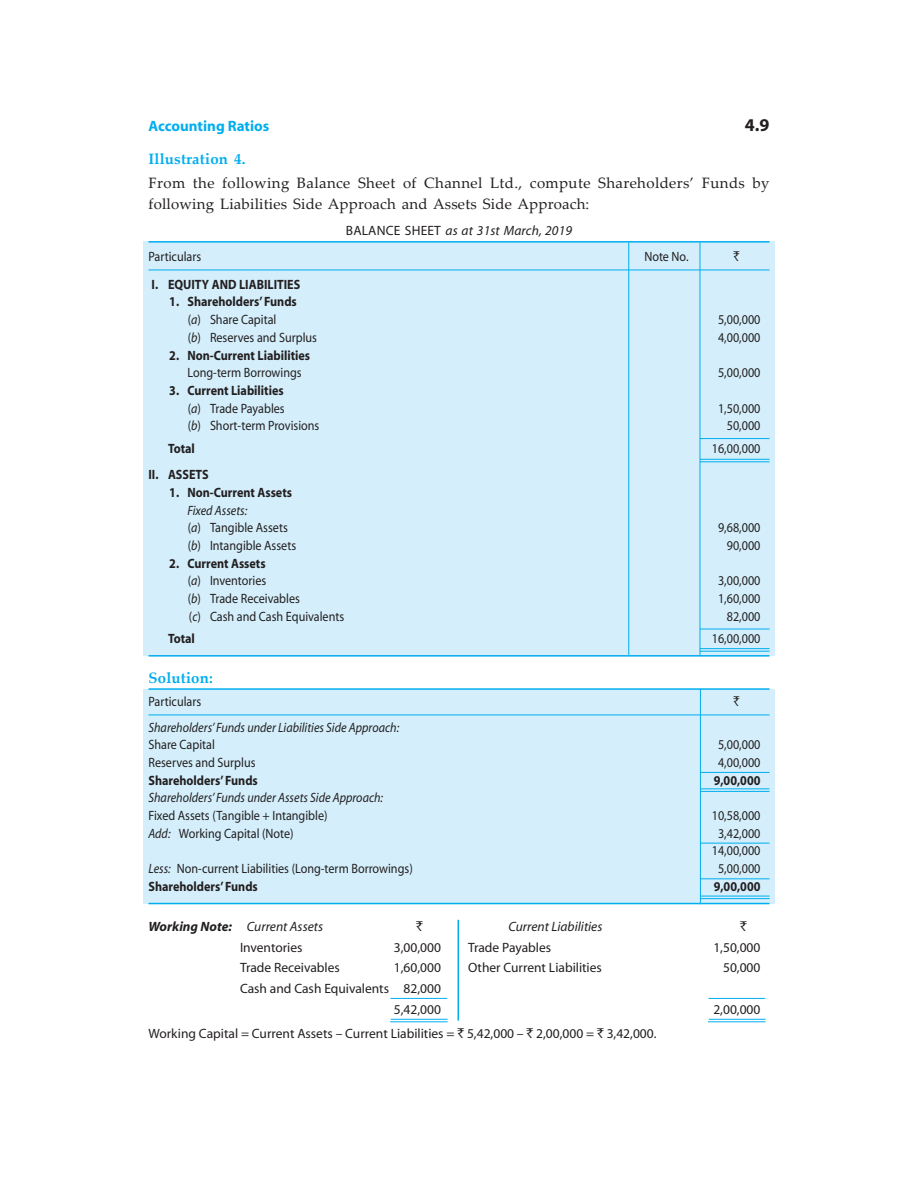
<style>
.page{position:relative;width:918px;height:1188px;background:#fff}
.page>*{position:absolute;margin:0;border:0;box-sizing:border-box;transform-origin:0 0}
.t1{font:700 18px "Myriad";color:#231f20}
.Illustration{font:15px/21px "Palatino Linotype";letter-spacing:.025em;color:#231f20}
.t2{font:700 15px "Myriad";color:#00aeef}
.Illustration-2{font:700 15px "Palatino Linotype";letter-spacing:.015em;color:#00aeef}
.body{font:700 15px "Palatino Linotype";letter-spacing:.015em;color:#00aeef}
.upline{font:13.5px "Myriad";color:#231f20;scale:.9 1}
.upline-2{font:13.5px "Myriad";color:#231f20}
.upline-3{font:700 13.5px "Myriad";color:#231f20;scale:.9 1}
.upline-4{font:italic 13.5px "Myriad";color:#231f20;scale:.9 1}
.upline-5{font:italic 13.5px "Myriad";color:#231f20}
.Illustration-3{font:italic 13.5px "Myriad";letter-spacing:.01em;color:#231f20}
.beline{font:13.5px "Myriad";color:#231f20;scale:.9 1}
.beline-2{font:700 13.5px "Myriad";color:#231f20;scale:.9 1}
.upline-6{font:13.5px "Rupee Foradian";color:#231f20;scale:.9 1}
.upline-7{font:13.5px "Rupee Foradian";color:#231f20}
.s1{font-style:normal}
.s2{font-style:italic}
.s3{font-weight:700}
.s4{font-family:"Rupee Foradian"}
</style>
<div class="page">
<div style="left:143px;top:689px;width:632px;height:215px;background:#d4effb"></div>
<hr style="left:700px;top:689px;width:1px;height:215px;background:#00aeef">
<hr style="left:701px;top:896px;width:69px;height:1px;background:#00aeef">
<hr style="left:701px;top:898px;width:69px;height:1px;background:#00aeef">
<hr style="left:701px;top:878px;width:69px;height:1px;background:#00aeef">
<hr style="left:700px;top:843px;width:70px;height:1px;background:#00aeef">
<hr style="left:700px;top:788px;width:70px;height:1px;background:#00aeef">
<hr style="left:700px;top:791px;width:70px;height:1px;background:#00aeef">
<hr style="left:700px;top:772px;width:70px;height:1px;background:#00aeef">
<hr style="left:391px;top:1019px;width:57px;height:1px;background:#00aeef">
<hr style="left:390px;top:1021px;width:58px;height:1px;background:#00aeef">
<hr style="left:390px;top:998px;width:57px;height:1px;background:#00aeef">
<hr style="left:709px;top:1019px;width:57px;height:1px;background:#00aeef">
<hr style="left:708px;top:1021px;width:58px;height:1px;background:#00aeef">
<hr style="left:708px;top:998px;width:57px;height:1px;background:#00aeef">
<hr style="left:458px;top:920px;width:1px;height:101px;background:#00aeef">
<div style="left:143px;top:242px;width:632px;height:414px;background:#d4effb"></div>
<hr style="left:700px;top:242px;width:1px;height:414px;background:#00aeef">
<hr style="left:700px;top:648px;width:70px;height:1px;background:#00aeef">
<hr style="left:700px;top:651px;width:70px;height:1px;background:#00aeef">
<hr style="left:700px;top:629px;width:69px;height:1px;background:#00aeef">
<hr style="left:148px;top:241px;width:622px;height:2px;background:#00aeef">
<hr style="left:148px;top:270px;width:622px;height:1px;background:#00aeef">
<hr style="left:148px;top:655px;width:622px;height:2px;background:#00aeef">
<hr style="left:148px;top:688px;width:622px;height:2px;background:#00aeef">
<hr style="left:148px;top:715px;width:622px;height:1px;background:#00aeef">
<hr style="left:148px;top:903px;width:622px;height:1px;background:#00aeef">
<hr style="left:700px;top:459px;width:70px;height:1px;background:#00aeef">
<hr style="left:700px;top:461px;width:70px;height:1px;background:#00aeef">
<hr style="left:700px;top:438px;width:69px;height:1px;background:#00aeef">
<hr style="left:628px;top:242px;width:1px;height:414px;background:#00aeef">
<p class="t2" style="left:148px;top:118px;width:122px">Accounting Ratios</p>
<h1 class="t1" style="left:745px;top:116px;width:26px">4.9</h1>
<p class="Illustration-2" style="left:148px;top:148px;width:98px">Illustration 4.</p>
<p class="Illustration" style="left:148px;top:171px;width:623px">From the following Balance Sheet of Channel Ltd., compute Shareholders’ Funds by following Liabilities Side Approach and Assets Side Approach:</p>
<p class="Illustration-3" style="left:346px;top:224px;width:228px"><span class="s1">BALANCE SHEET</span> as at 31st March, 2019</p>
<p class="upline" style="left:148px;top:249px;width:60px">Particulars</p>
<p class="upline" style="left:644px;top:249px;width:51px">Note No.</p>
<p class="upline-6" style="left:733px;top:248px;width:8px">`</p>
<p class="upline-3" style="left:152px;top:277px;width:167px">I. EQUITY AND LIABILITIES</p>
<p class="upline-3" style="left:169px;top:295px;width:143px">1. Shareholders’ Funds</p>
<p class="upline" style="left:188px;top:313px;width:100px">(<span class="s2">a</span>) Share Capital</p>
<p class="upline" style="left:718px;top:313px;width:49px">5,00,000</p>
<p class="upline" style="left:188px;top:331px;width:145px">(<span class="s2">b</span>) Reserves and Surplus</p>
<p class="upline" style="left:718px;top:331px;width:49px">4,00,000</p>
<p class="upline-3" style="left:169px;top:348px;width:158px">2. Non-Current Liabilities</p>
<p class="upline" style="left:188px;top:366px;width:128px">Long-term Borrowings</p>
<p class="upline" style="left:718px;top:366px;width:49px">5,00,000</p>
<p class="upline-3" style="left:169px;top:383px;width:129px">3. Current Liabilities</p>
<p class="upline" style="left:188px;top:401px;width:109px">(<span class="s2">a</span>) Trade Payables</p>
<p class="upline" style="left:718px;top:401px;width:49px">1,50,000</p>
<p class="upline" style="left:188px;top:419px;width:148px">(<span class="s2">b</span>) Short-term Provisions</p>
<p class="upline" style="left:727px;top:419px;width:39px">50,000</p>
<p class="upline-3" style="left:168px;top:441px;width:31px">Total</p>
<p class="upline" style="left:712px;top:441px;width:56px">16,00,000</p>
<p class="upline-3" style="left:148px;top:468px;width:68px">II. ASSETS</p>
<p class="upline-3" style="left:169px;top:485px;width:138px">1. Non-Current Assets</p>
<p class="upline-4" style="left:188px;top:503px;width:68px">Fixed Assets:</p>
<p class="upline" style="left:188px;top:521px;width:113px">(<span class="s2">a</span>) Tangible Assets</p>
<p class="upline" style="left:718px;top:521px;width:49px">9,68,000</p>
<p class="upline" style="left:188px;top:539px;width:122px">(<span class="s2">b</span>) Intangible Assets</p>
<p class="upline" style="left:727px;top:539px;width:39px">90,000</p>
<p class="upline-3" style="left:169px;top:556px;width:109px">2. Current Assets</p>
<p class="upline" style="left:188px;top:574px;width:89px">(<span class="s2">a</span>) Inventories</p>
<p class="upline" style="left:718px;top:574px;width:49px">3,00,000</p>
<p class="upline" style="left:188px;top:592px;width:126px">(<span class="s2">b</span>) Trade Receivables</p>
<p class="upline" style="left:718px;top:592px;width:49px">1,60,000</p>
<p class="upline" style="left:189px;top:610px;width:174px">(<span class="s2">c</span>) Cash and Cash Equivalents</p>
<p class="upline" style="left:727px;top:610px;width:39px">82,000</p>
<p class="beline-2" style="left:168px;top:632px;width:31px">Total</p>
<p class="beline" style="left:712px;top:632px;width:56px">16,00,000</p>
<p class="body" style="left:148px;top:667px;width:66px">Solution:</p>
<p class="upline" style="left:148px;top:695px;width:60px">Particulars</p>
<p class="upline-6" style="left:733px;top:694px;width:8px">`</p>
<p class="upline-4" style="left:148px;top:720px;width:280px">Shareholders’ Funds under Liabilities Side Approach:</p>
<p class="upline" style="left:148px;top:738px;width:75px">Share Capital</p>
<p class="upline" style="left:718px;top:738px;width:49px">5,00,000</p>
<p class="upline" style="left:148px;top:756px;width:120px">Reserves and Surplus</p>
<p class="upline" style="left:718px;top:756px;width:49px">4,00,000</p>
<p class="upline-3" style="left:148px;top:773px;width:123px">Shareholders’ Funds</p>
<p class="upline-3" style="left:714px;top:773px;width:53px">9,00,000</p>
<p class="upline-4" style="left:148px;top:791px;width:262px">Shareholders’ Funds under Assets Side Approach:</p>
<p class="upline" style="left:148px;top:809px;width:200px">Fixed Assets (Tangible + Intangible)</p>
<p class="upline" style="left:712px;top:809px;width:56px">10,58,000</p>
<p class="upline" style="left:148px;top:826px;width:163px"><span class="s2">Add:</span> Working Capital (Note)</p>
<p class="upline" style="left:718px;top:826px;width:49px">3,42,000</p>
<p class="upline" style="left:712px;top:844px;width:56px">14,00,000</p>
<p class="upline" style="left:148px;top:862px;width:295px"><span class="s2">Less:</span> Non-current Liabilities (Long-term Borrowings)</p>
<p class="upline" style="left:718px;top:862px;width:49px">5,00,000</p>
<p class="upline-3" style="left:148px;top:879px;width:123px">Shareholders’ Funds</p>
<p class="upline-3" style="left:714px;top:879px;width:53px">9,00,000</p>
<p class="upline-5" style="left:148px;top:920px;width:176px"><span class="s3">Working Note:</span> Current Assets</p>
<p class="upline-7" style="left:416px;top:918px;width:8px">`</p>
<p class="upline-5" style="left:508px;top:920px;width:95px">Current Liabilities</p>
<p class="upline-7" style="left:740px;top:918px;width:8px">`</p>
<p class="upline-2" style="left:240px;top:940px;width:64px">Inventories</p>
<p class="upline-2" style="left:394px;top:940px;width:49px">3,00,000</p>
<p class="upline-2" style="left:468px;top:940px;width:85px">Trade Payables</p>
<p class="upline-2" style="left:713px;top:940px;width:49px">1,50,000</p>
<p class="upline-2" style="left:240px;top:961px;width:101px">Trade Receivables</p>
<p class="upline-2" style="left:394px;top:961px;width:49px">1,60,000</p>
<p class="upline-2" style="left:468px;top:961px;width:135px">Other Current Liabilities</p>
<p class="upline-2" style="left:723px;top:961px;width:39px">50,000</p>
<p class="upline-2" style="left:240px;top:982px;width:203px">Cash and Cash Equivalents 82,000</p>
<p class="upline-2" style="left:394px;top:1003px;width:49px">5,42,000</p>
<p class="upline-2" style="left:713px;top:1003px;width:49px">2,00,000</p>
<p class="upline-2" style="left:148px;top:1026px;width:510px">Working Capital = Current Assets – Current Liabilities = <span class="s4">`</span> 5,42,000 – <span class="s4">`</span> 2,00,000 = <span class="s4">`</span> 3,42,000.</p>
</div>
